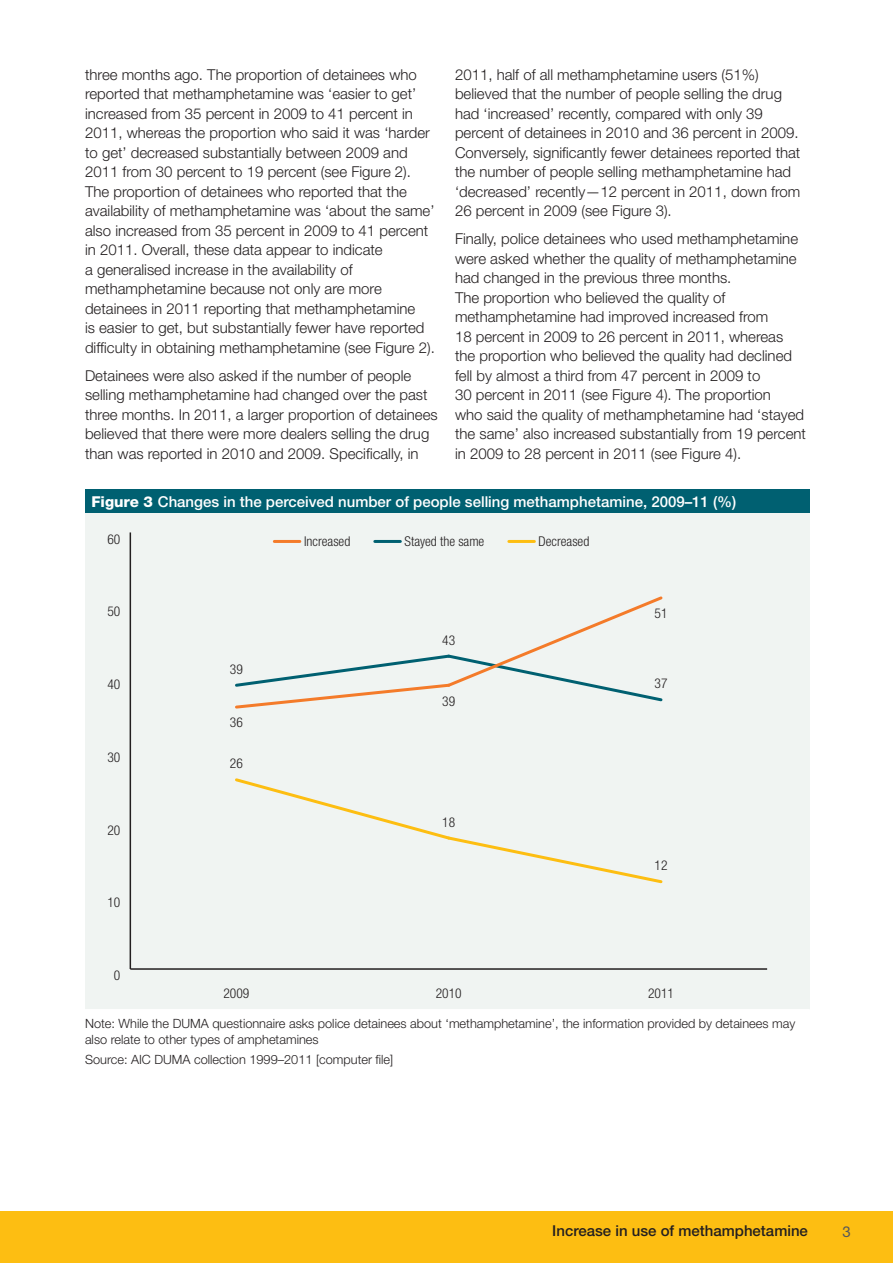
<style>
.page{position:relative;width:893px;height:1263px;background:#fff}
.page>*{position:absolute;margin:0;border:0;box-sizing:border-box;transform-origin:0 0}
.t1{font:300 15px/19.5px "Helvetica Neue LT";color:#231f20}
.t2{font:500 15px "Helvetica Neue LT";color:#fff}
.t3{font:500 15px "Helvetica Neue LT";color:#231f20}
.t4{font:15px "Helvetica Neue LT";color:#57585a}
.t5{font:300 condensed 13.5px "Helvetica Neue LT";color:#231f20}
.t6{font:300 12.75px/15.8px "Helvetica Neue LT";color:#231f20}
.s1{font-weight:800}
</style>
<div class="page">
<div style="left:0;top:1212px;width:893px;height:51px;background:#fdbe12"></div>
<div style="left:85px;top:489px;width:725px;height:24px;background:#006071"></div>
<div style="left:85px;top:513px;width:725px;height:496px;background:#f0f4f2"></div>
<hr style="left:130px;top:968px;width:637px;height:2px;background:#231f20">
<hr style="left:130px;top:532px;width:1px;height:437px;background:#231f20">
<svg style="left:235px;top:778px;width:428px;height:106px"></svg>
<svg style="left:235px;top:596px;width:428px;height:113px"></svg>
<hr style="left:509px;top:540px;width:25px;height:3px;background:#fdbe12">
<hr style="left:375px;top:540px;width:25px;height:3px;background:#006071">
<hr style="left:274px;top:540px;width:26px;height:3px;background:#f47b2a">
<p class="t1" style="left:455px;top:64px;width:347px">2011, half of all methamphetamine users (51%) believed that the number of people selling the drug had ‘increased’ recently, compared with only 39 percent of detainees in 2010 and 36 percent in 2009.<br>Conversely, significantly fewer detainees reported that the number of people selling methamphetamine had ‘decreased’ recently—12 percent in 2011, down from 26 percent in 2009 (see Figure 3).</p>
<p class="t1" style="left:455px;top:229px;width:352px">Finally, police detainees who used methamphetamine were asked whether the quality of methamphetamine had changed in the previous three months.<br>The proportion who believed the quality of methamphetamine had improved increased from<br>18 percent in 2009 to 26 percent in 2011, whereas the proportion who believed the quality had declined fell by almost a third from 47 percent in 2009 to<br>30 percent in 2011 (see Figure 4). The proportion<br>who said the quality of methamphetamine had ‘stayed the same’ also increased substantially from 19 percent in 2009 to 28 percent in 2011 (see Figure 4).</p>
<p class="t1" style="left:85px;top:64px;width:351px">three months ago. The proportion of detainees who reported that methamphetamine was ‘easier to get’ increased from 35 percent in 2009 to 41 percent in 2011, whereas the proportion who said it was ‘harder to get’ decreased substantially between 2009 and 2011 from 30 percent to 19 percent (see Figure 2).<br>The proportion of detainees who reported that the availability of methamphetamine was ‘about the same’ also increased from 35 percent in 2009 to 41 percent in 2011. Overall, these data appear to indicate<br>a generalised increase in the availability of methamphetamine because not only are more detainees in 2011 reporting that methamphetamine<br>is easier to get, but substantially fewer have reported difficulty in obtaining methamphetamine (see Figure 2).</p>
<p class="t1" style="left:85px;top:365px;width:354px">Detainees were also asked if the number of people selling methamphetamine had changed over the past three months. In 2011, a larger proportion of detainees believed that there were more dealers selling the drug than was reported in 2010 and 2009. Specifically, in</p>
<p class="t2" style="left:91px;top:493px;width:646px"><span class="s1">Figure 3</span> Changes in the perceived number of people selling methamphetamine, 2009–11 (%)</p>
<p class="t5" style="left:107px;top:531px;width:14px">60</p>
<p class="t5" style="left:304px;top:533px;width:48px">Increased</p>
<p class="t5" style="left:405px;top:533px;width:81px">Stayed the same</p>
<p class="t5" style="left:539px;top:533px;width:52px">Decreased</p>
<p class="t5" style="left:107px;top:604px;width:14px">50</p>
<p class="t5" style="left:107px;top:677px;width:14px">40</p>
<p class="t5" style="left:107px;top:749px;width:14px">30</p>
<p class="t5" style="left:107px;top:822px;width:14px">20</p>
<p class="t5" style="left:107px;top:895px;width:14px">10</p>
<p class="t5" style="left:114px;top:968px;width:8px">0</p>
<p class="t5" style="left:230px;top:661px;width:14px">39</p>
<p class="t5" style="left:230px;top:715px;width:14px">36</p>
<p class="t5" style="left:230px;top:756px;width:14px">26</p>
<p class="t5" style="left:442px;top:632px;width:14px">43</p>
<p class="t5" style="left:442px;top:693px;width:14px">39</p>
<p class="t5" style="left:442px;top:814px;width:14px">18</p>
<p class="t5" style="left:654px;top:606px;width:14px">51</p>
<p class="t5" style="left:654px;top:676px;width:14px">37</p>
<p class="t5" style="left:654px;top:858px;width:14px">12</p>
<p class="t5" style="left:223px;top:986px;width:27px">2009</p>
<p class="t5" style="left:436px;top:986px;width:27px">2010</p>
<p class="t5" style="left:648px;top:986px;width:27px">2011</p>
<p class="t6" style="left:85px;top:1015px;width:712px">Note: While the DUMA questionnaire asks police detainees about ‘methamphetamine’, the information provided by detainees may also relate to other types of amphetamines</p>
<p class="t6" style="left:85px;top:1051px;width:310px">Source: AIC DUMA collection 1999–2011 [computer file]</p>
<p class="t3" style="left:552px;top:1222px;width:257px">Increase in use of methamphetamine</p>
<p class="t4" style="left:842px;top:1222px;width:10px">3</p>
</div>
